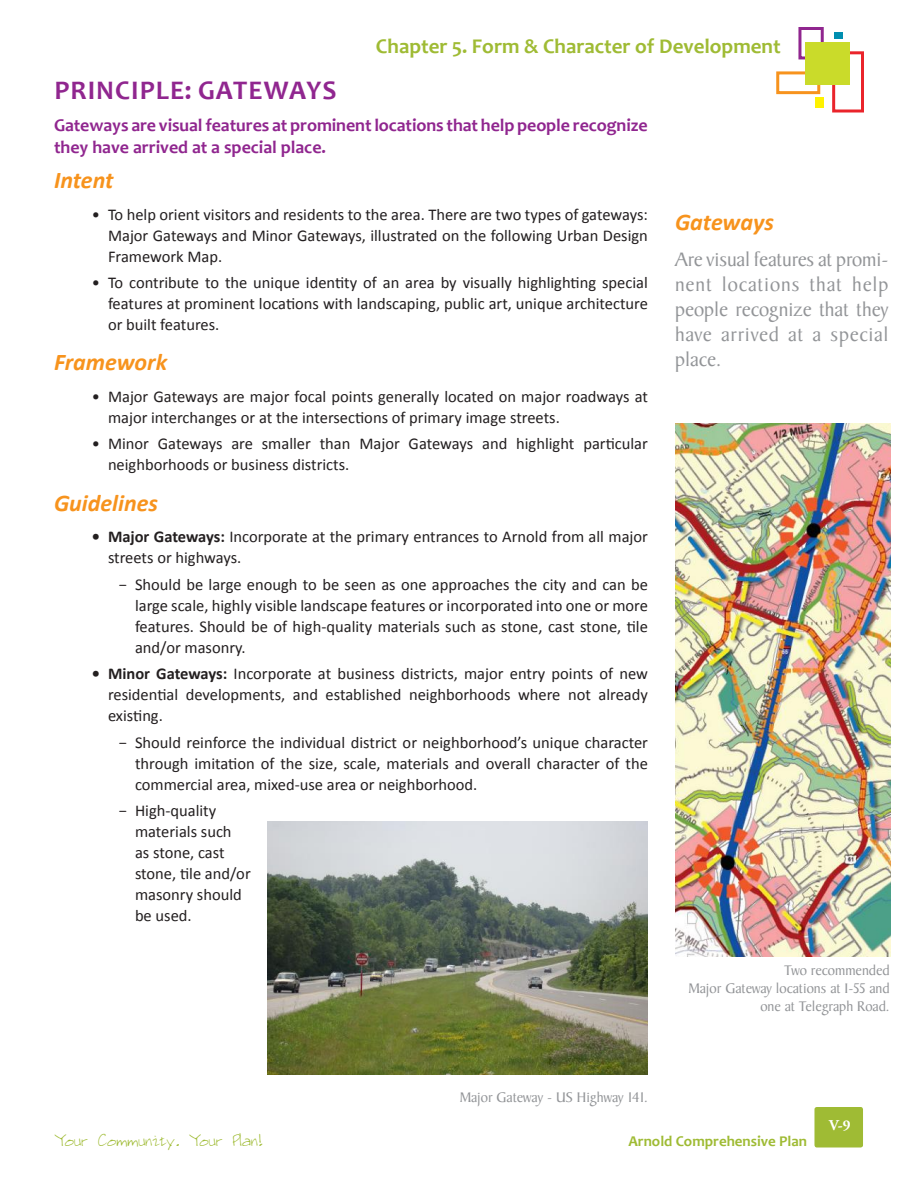
<style>
.page{position:relative;width:918px;height:1188px;background:#fff}
.page>*{position:absolute;margin:0;border:0;box-sizing:border-box;transform-origin:0 0}
.t1{font:700 27px "Candara";letter-spacing:.04em;color:#90268f}
.t2{font:italic 700 24px "Calibri";color:#f7931d}
.t3{font:21px/25.2px "Baker Signet";color:#939598;text-align:justify}
.t4{font:700 21px "Candara";color:#9fbb34}
.t5{font:700 18px/21.6px "Candara";letter-spacing:-.005em;color:#90268f}
.t6{font:16.5px/21px "Calibri";color:#231f20;text-align:justify}
.t7{font:italic 600 16.05px "Avant Garde";color:#fff}
.t8{font:15px/18px "Baker Signet";color:#939598;text-align:right}
.t9{font:15px "Designer 1";color:#9fbb34}
.t10{font:700 15px "Candara";color:#9fbb34}
.t11{font:700 15px "Adobe Garamond Pro";color:#fff}
.s1{font-weight:700}
</style>
<div class="page">
<div style="left:798px;top:27px;width:26px;height:32px;border:3px solid #90268f"></div>
<div style="left:776px;top:71px;width:44px;height:23px;border:3px solid #f7931d"></div>
<div style="left:832px;top:51px;width:32px;height:62px;border:3px solid #ea242b"></div>
<div style="left:805px;top:42px;width:44px;height:42px;background:#cadb2a"></div>
<div style="left:834px;top:32px;width:9px;height:7px;background:#008eb0"></div>
<div style="left:816px;top:97px;width:8px;height:11px;background:#fff200"></div>
<div style="left:814px;top:1107px;width:49px;height:41px;background:#9fbb34;border-radius:2px"></div>
<img style="left:675px;top:423px;width:216px;height:533px">
<img style="left:267px;top:821px;width:381px;height:253px">
<p class="t4" style="left:376px;top:33px;width:406px">Chapter 5. Form &amp; Character of Development</p>
<h1 class="t1" style="left:55px;top:74px;width:284px">Principle: Gateways</h1>
<p class="t5" style="left:54px;top:115px;width:595px">Gateways are visual features at prominent locations that help people recognize they have arrived at a special place.</p>
<h2 class="t2" style="left:54px;top:165px;width:61px">Intent</h2>
<p class="t6" style="left:108px;top:203px;width:541px;text-indent:-16px">• To help orient visitors and residents to the area. There are two types of gateways:<br>Major Gateways and Minor Gateways, illustrated on the following Urban Design Framework Map.</p>
<p class="t6" style="left:108px;top:271px;width:541px;text-indent:-16px">• To contribute to the unique identity of an area by visually highlighting special features at prominent locations with landscaping, public art, unique architecture or built features.</p>
<h2 class="t2" style="left:54px;top:347px;width:115px">Framework</h2>
<p class="t6" style="left:108px;top:385px;width:541px;text-indent:-16px">• Major Gateways are major focal points generally located on major roadways at major interchanges or at the intersections of primary image streets.</p>
<p class="t6" style="left:108px;top:433px;width:541px;text-indent:-16px">• Minor Gateways are smaller than Major Gateways and highlight particular neighborhoods or business districts.</p>
<h2 class="t2" style="left:54px;top:488px;width:105px">Guidelines</h2>
<p class="t6" style="left:108px;top:526px;width:541px;text-indent:-16px"><span class="s1">• Major Gateways:</span> Incorporate at the primary entrances to Arnold from all major streets or highways.</p>
<p class="t6" style="left:135px;top:573px;width:514px;text-indent:-16px">− Should be large enough to be seen as one approaches the city and can be large scale, highly visible landscape features or incorporated into one or more features. Should be of high-quality materials such as stone, cast stone, tile and/or masonry.</p>
<p class="t6" style="left:108px;top:663px;width:542px;text-indent:-16px"><span class="s1">• Minor Gateways:</span> Incorporate at business districts, major entry points of new residential developments, and established neighborhoods where not already existing.</p>
<p class="t6" style="left:135px;top:731px;width:515px;text-indent:-16px">− Should reinforce the individual district or neighborhood’s unique character through imitation of the size, scale, materials and overall character of the commercial area, mixed-use area or neighborhood.</p>
<p class="t6" style="left:135px;top:799px;width:117px;text-align:left;text-indent:-16px">− High-quality materials such<br>as stone, cast stone, tile and/or masonry should be used.</p>
<h2 class="t2" style="left:675px;top:207px;width:100px">Gateways</h2>
<p class="t3" style="left:675px;top:247px;width:215px">Are visual features at promi&shy;nent locations that help people recognize that they have arrived at a special place.</p>
<p class="t8" style="left:688px;top:962px;width:203px">Two recommended<br>Major Gateway locations at I-55 and one at Telegraph Road.</p>
<p class="t8" style="left:460px;top:1088px;width:190px">Major Gateway - US Highway 141.</p>
<p class="t7" style="left:821px;top:1110px;width:28px">V-9</p>
<p class="t11" style="left:829px;top:1117px;width:34px">V-9<sup>V-9</sup></p>
<p class="t9" style="left:54px;top:1131px;width:210px">Your Community. Your Plan!</p>
<p class="t10" style="left:628px;top:1133px;width:180px">Arnold Comprehensive Plan</p>
</div>
